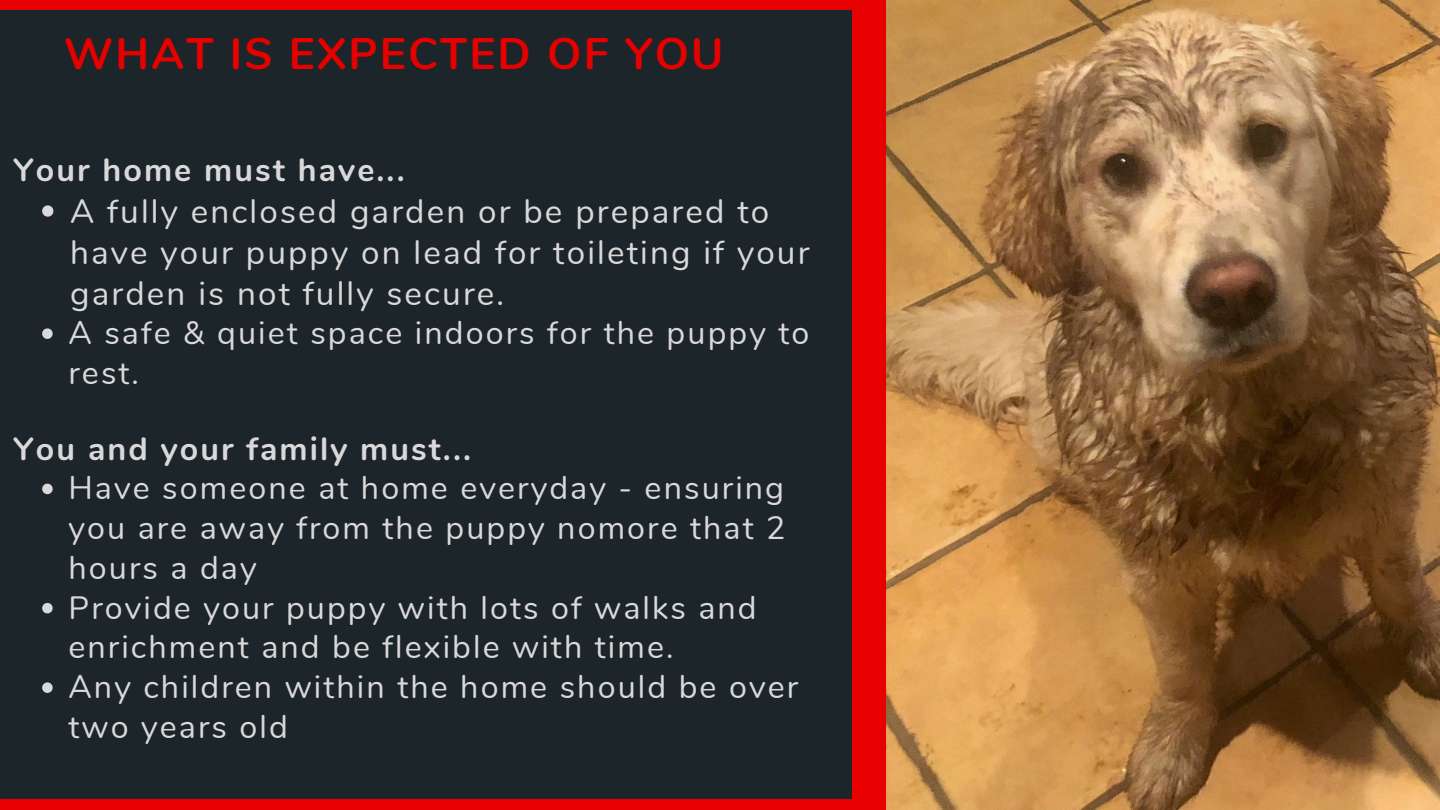
<style>
.page{position:relative;width:1440px;height:810px;background:#fff}
.page>*{position:absolute;margin:0;border:0;box-sizing:border-box;transform-origin:0 0}
.t1{font:700 44.1px "Nunito";letter-spacing:.05em;color:#e60000}
.t2{font:33.2px/41.2px "Nunito";letter-spacing:.065em;color:#d9d9d9}
.t3{font:32.2px/39.8px "Nunito";letter-spacing:.065em;color:#d9d9d9}
.t4{font:700 32.2px "Nunito";letter-spacing:.065em;color:#d9d9d9}
</style>
<div class="page">
<div style="left:614px;top:0;width:261px;height:810px;background:#e60000"></div>
<div style="left:837px;top:219px;width:603px;height:51px;background:#e60000"></div>
<div style="left:837px;top:464px;width:603px;height:52px;background:#e60000"></div>
<svg style="left:875px;top:0;width:565px;height:810px;background:#a27243"></svg>
<div style="left:0;top:11px;width:851px;height:788px;background:#1c2529"></div>
<svg style="left:42px;top:205px;width:11px;height:12px"></svg>
<svg style="left:42px;top:328px;width:11px;height:11px"></svg>
<svg style="left:42px;top:484px;width:11px;height:10px"></svg>
<svg style="left:42px;top:603px;width:11px;height:10px"></svg>
<svg style="left:42px;top:682px;width:11px;height:11px"></svg>
<h1 class="t1" style="left:64px;top:24px;width:661px">WHAT IS EXPECTED OF YOU</h1>
<h2 class="t4" style="left:14px;top:148px;width:393px">Your home must have...</h2>
<p class="t2" style="left:70px;top:191px;width:741px">A fully enclosed garden or be prepared to have your puppy on lead for toileting if your garden is not fully secure.</p>
<p class="t3" style="left:68px;top:314px;width:742px">A safe &amp; quiet space indoors for the puppy to rest.</p>
<h2 class="t4" style="left:14px;top:427px;width:459px">You and your family must...</h2>
<p class="t3" style="left:68px;top:469px;width:719px;text-align:justify">Have someone at home everyday - ensuring you are away from the puppy nomore that 2 hours a day</p>
<p class="t3" style="left:68px;top:588px;width:690px">Provide your puppy with lots of walks and enrichment and be flexible with time.</p>
<p class="t3" style="left:68px;top:668px;width:731px">Any children within the home should be over two years old</p>
</div>
